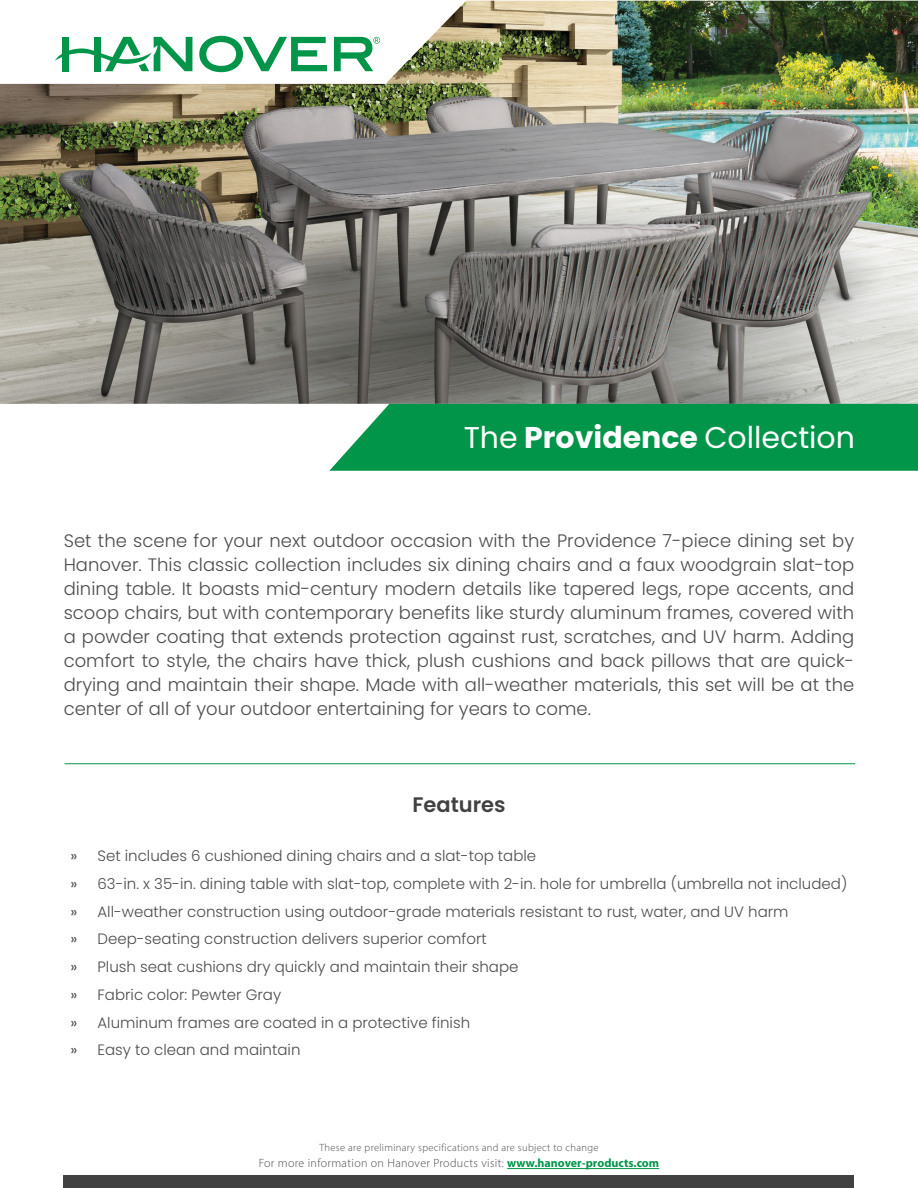
<style>
.page{position:relative;width:918px;height:1188px;background:#fff}
.page>*{position:absolute;margin:0;border:0;box-sizing:border-box;transform-origin:0 0}
.t1{font:30px "Poppins";color:#fff}
.t2{font:600 21px "Poppins";color:#414142}
.t3{font:300 18px/24px "Poppins";color:#4c4c4e;text-align:justify}
.t4{font:300 15px "Poppins";color:#4c4c4e}
.t5{font:300 12px "Myriad Pro";letter-spacing:.03em;color:#4c4c4e}
.t6{font:300 10.5px "Myriad Pro";letter-spacing:.03em;color:#4c4c4e}
.s1{font-weight:700}
.s2{font-weight:400}
.s3{font-weight:700;color:#009549}
</style>
<div class="page">
<hr style="left:507px;top:1168px;width:152px;height:1px;background:#009549">
<div style="left:64px;top:1176px;width:790px;height:12px;background:#414142"></div>
<hr style="left:64px;top:763px;width:791px;height:1px;background:#009549">
<img style="left:0;top:1px;width:918px;height:403px">
<div style="left:329px;top:404px;width:589px;height:67px;background:#009549"></div>
<p class="t1" style="left:464px;top:420px;width:393px">The <span class="s1">Providence</span> Collection</p>
<p class="t3" style="left:64px;top:529px;width:792px">Set the scene for your next outdoor occasion with the Providence 7-piece dining set by Hanover. This classic collection includes six dining chairs and a faux woodgrain slat-top dining table. It boasts mid-century modern details like tapered legs, rope accents, and scoop chairs, but with contemporary benefits like sturdy aluminum frames, covered with a powder coating that extends protection against rust, scratches, and UV harm. Adding comfort to style, the chairs have thick, plush cushions and back pillows that are quick&shy;drying and maintain their shape. Made with all-weather materials, this set will be at the center of all of your outdoor entertaining for years to come.</p>
<p class="t2" style="left:412px;top:792px;width:95px">Features</p>
<p class="t4" style="left:70px;top:847px;width:467px"><span class="s2">»</span> Set includes 6 cushioned dining chairs and a slat-top table</p>
<p class="t4" style="left:70px;top:875px;width:778px"><span class="s2">»</span> 63-in. x 35-in. dining table with slat-top, complete with 2-in. hole for umbrella (umbrella not included)</p>
<p class="t4" style="left:70px;top:903px;width:720px"><span class="s2">»</span> All-weather construction using outdoor-grade materials resistant to rust, water, and UV harm</p>
<p class="t4" style="left:70px;top:930px;width:418px"><span class="s2">»</span> Deep-seating construction delivers superior comfort</p>
<p class="t4" style="left:70px;top:958px;width:449px"><span class="s2">»</span> Plush seat cushions dry quickly and maintain their shape</p>
<p class="t4" style="left:70px;top:986px;width:212px"><span class="s2">»</span> Fabric color: Pewter Gray</p>
<p class="t4" style="left:70px;top:1014px;width:401px"><span class="s2">»</span> Aluminum frames are coated in a protective finish</p>
<p class="t4" style="left:70px;top:1041px;width:232px"><span class="s2">»</span> Easy to clean and maintain</p>
<p class="t6" style="left:319px;top:1141px;width:281px">These are preliminary specifications and are subject to change</p>
<p class="t5" style="left:259px;top:1156px;width:402px">For more information on Hanover Products visit: <span class="s3">www.hanover-products.com</span></p>
</div>
